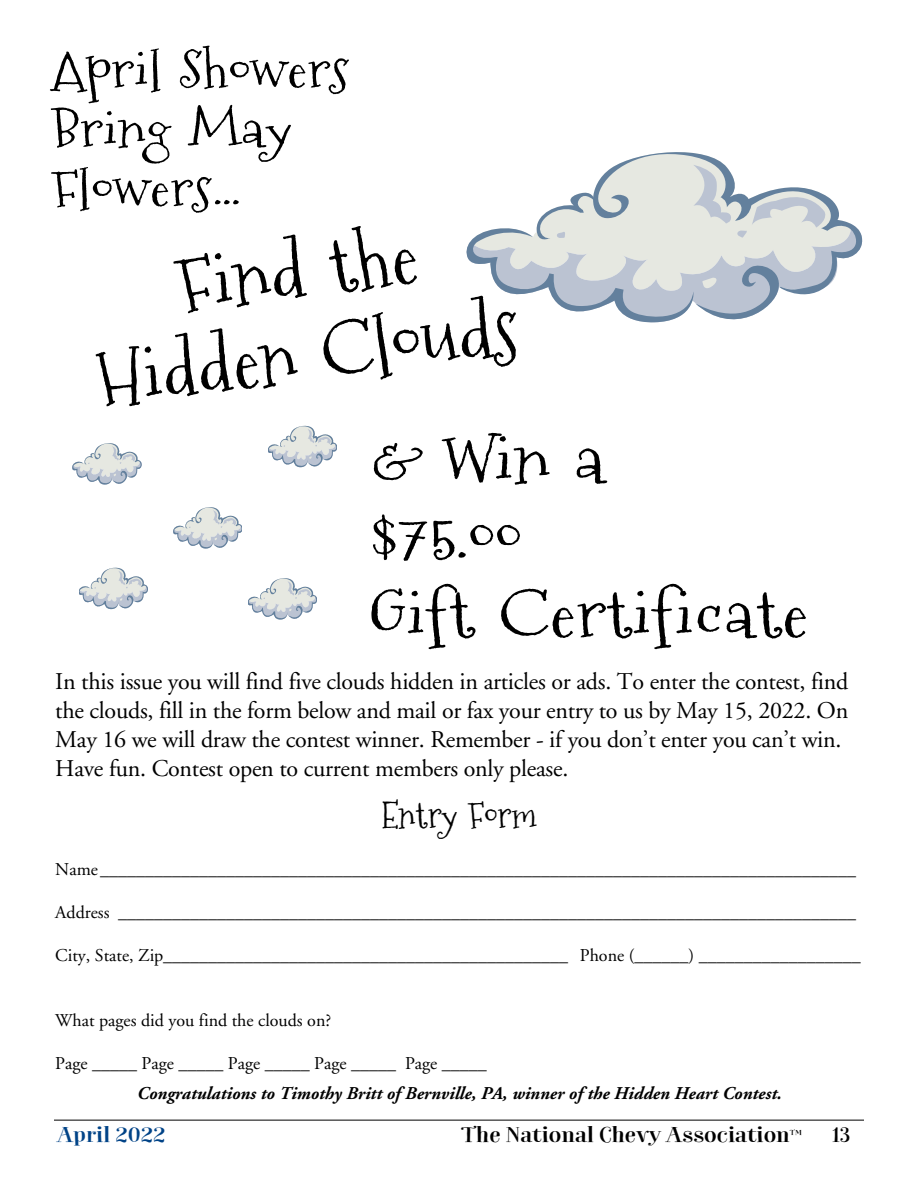
<style>
.page{position:relative;width:918px;height:1188px;background:#fff}
.page>*{position:absolute;margin:0;border:0;box-sizing:border-box;transform-origin:0 0}
.t1{font:74.85px/84px "Mountainsof Christmas";color:#000;text-align:center;scale:1.08 1}
.t2{font:64.5px/77.2px "Mountainsof Christmas";color:#000;scale:1.21 1}
.t3{font:49.35px/59.2px "Mountainsof Christmas";color:#000;scale:1.21 1}
.t4{font:36px "Mountainsof Christmas";color:#000}
.t5{font:24px/28.8px "Adobe Garamond";letter-spacing:-.01em;color:#000}
.t6{font:900 21px "Bach";color:#000;scale:1.15 1}
.t7{font:900 21px "Bach";color:#004387;scale:1.15 1}
.t8{font:900 21px "Bach";color:#000}
.t9{font:18px "Adobe Garamond";color:#000}
.t10{font:italic 700 18px "Adobe Garamond";color:#000}
.t11{font:900 7.2px "Bach";color:#000;scale:1.15 1}
</style>
<div class="page">
<hr style="left:54px;top:1120px;width:810px;height:1px;background:#000">
<svg style="left:72px;top:443px;width:70px;height:42px"></svg>
<svg style="left:269px;top:425px;width:67px;height:43px"></svg>
<svg style="left:174px;top:507px;width:68px;height:42px"></svg>
<svg style="left:248px;top:578px;width:69px;height:42px"></svg>
<svg style="left:79px;top:567px;width:68px;height:43px"></svg>
<svg style="left:617px;top:152px;width:246px;height:133px"></svg>
<svg style="left:466px;top:165px;width:363px;height:158px"></svg>
<h3 class="t3" style="left:54px;top:41px;width:247px">April Showers<br>Bring May<br>Flowers...</h3>
<h1 class="t1" style="left:84px;top:255px;width:394px;rotate:-7deg">Find the<br>Hidden Clouds</h1>
<h2 class="t2" style="left:371px;top:422px;width:364px">&amp; Win a<br>$75.00<br>Gift Certificate</h2>
<p class="t5" style="left:55px;top:668px;width:795px">In this issue you will find five clouds hidden in articles or ads. To enter the contest, find the clouds, fill in the form below and mail or fax your entry to us by May 15, 2022. On May 16 we will draw the contest winner. Remember - if you don’t enter you can’t win.<br>Have fun. Contest open to current members only please.</p>
<h3 class="t4" style="left:382px;top:791px;width:157px">Entry Form</h3>
<p class="t9" style="left:55px;top:860px;width:803px">Name ____________________________________________________________________________________</p>
<p class="t9" style="left:55px;top:903px;width:803px">Address __________________________________________________________________________________</p>
<p class="t9" style="left:55px;top:946px;width:807px">City, State, Zip_____________________________________________ Phone (______) __________________</p>
<p class="t9" style="left:55px;top:1011px;width:277px">What pages did you find the clouds on?</p>
<p class="t9" style="left:55px;top:1054px;width:433px">Page _____ Page _____ Page _____ Page _____ Page _____</p>
<p class="t10" style="left:137px;top:1084px;width:646px">Congratulations to Timothy Britt of Bernville, PA, winner of the Hidden Heart Contest.</p>
<p class="t7" style="left:57px;top:1123px;width:96px">April 2022</p>
<p class="t6" style="left:461px;top:1123px;width:287px">The National Chevy Association</p>
<p class="t11" style="left:790px;top:1128px;width:12px">TM</p>
<p class="t8" style="left:832px;top:1123px;width:20px">13</p>
</div>
